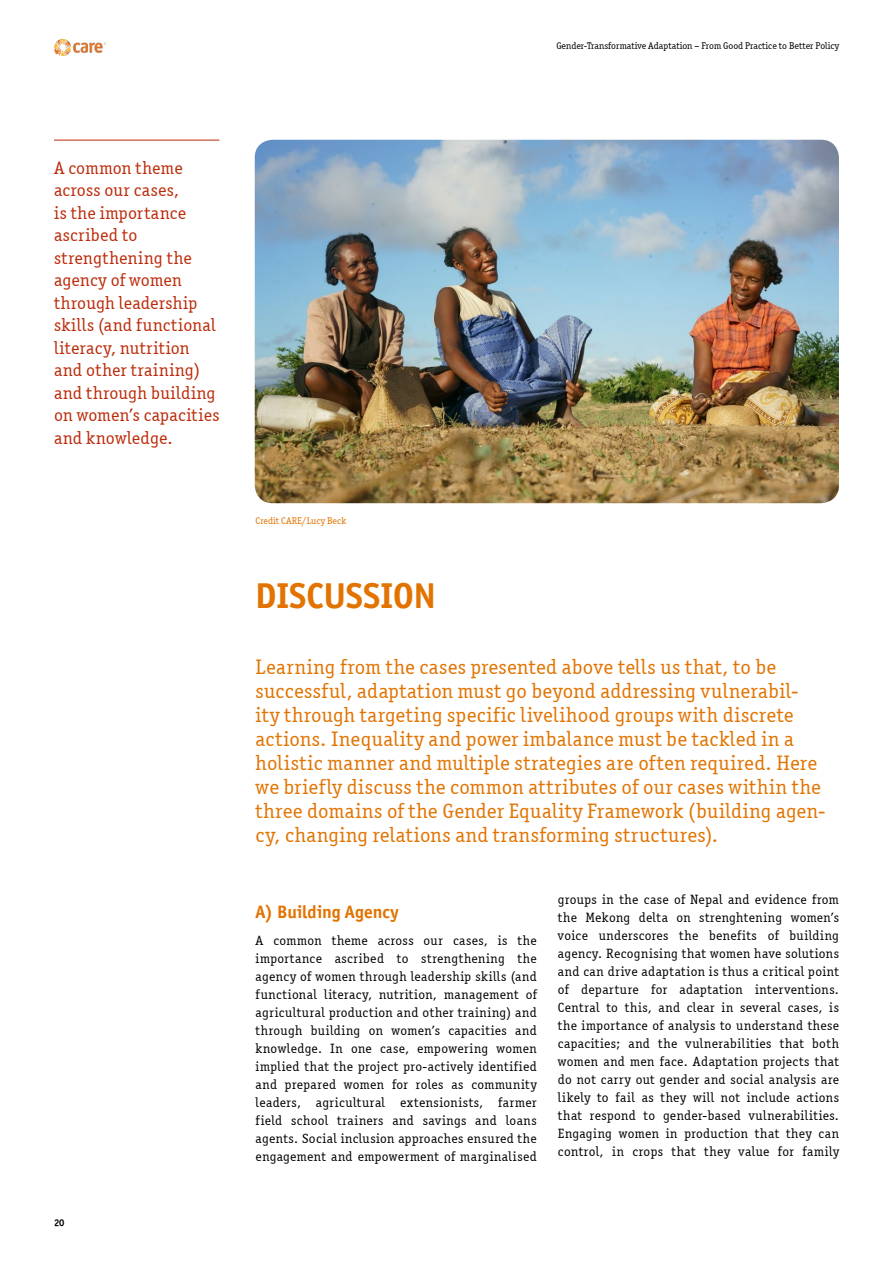
<style>
.page{position:relative;width:893px;height:1263px;background:#fff}
.page>*{position:absolute;margin:0;border:0;box-sizing:border-box;transform-origin:0 0}
.t1{font:700 36px "Officina Sans ITC Pro";color:#e27300}
.t2{font:21px/24px "Officina Serif ITCTT Book";letter-spacing:.02em;color:#e27300}
.t3{font:18px/22.5px "Officina Serif ITCTT Book";letter-spacing:.02em;color:#bb2b0a}
.t4{font:700 18px "Officina Sans ITC Pro";letter-spacing:.005em;color:#e27300}
.t5{font:13.5px/18px "Officina Serif ITCTT Book";letter-spacing:.035em;color:#000;text-align:justify}
.t6{font:9.75px "Officina Serif ITCTT Book";color:#000}
.t7{font:9.75px "Officina Serif ITCTT Book";color:#e27300}
.t8{font:9.75px "Officina Serif ITCTT Bold";color:#000}
</style>
<div class="page">
<img style="left:54px;top:39px;width:51px;height:17px">
<img style="left:255px;top:140px;width:584px;height:363px">
<hr style="left:54px;top:140px;width:165px;height:1px;background:#bb2b0a">
<p class="t6" style="left:556px;top:40px;width:284px">Gender-Transformative Adaptation – From Good Practice to Better Policy</p>
<p class="t3" style="left:54px;top:156px;width:167px">A common theme across our cases,<br>is the importance ascribed to strengthening the agency of women through leadership skills (and functional literacy, nutrition and other training) and through building on women’s capacities and knowledge.</p>
<p class="t8" style="left:54px;top:1216px;width:12px">20</p>
<p class="t7" style="left:256px;top:515px;width:92px">Credit CARE/Lucy Beck</p>
<h1 class="t1" style="left:255px;top:573px;width:182px">DISCUSSION</h1>
<p class="t2" style="left:256px;top:655px;width:571px">Learning from the cases presented above tells us that, to be successful, adaptation must go beyond addressing vulnerabil&shy;ity through targeting specific livelihood groups with discrete actions. Inequality and power imbalance must be tackled in a holistic manner and multiple strategies are often required. Here we briefly discuss the common attributes of our cases within the three domains of the Gender Equality Framework (building agen&shy;cy, changing relations and transforming structures).</p>
<h3 class="t4" style="left:256px;top:901px;width:144px">A) Building Agency</h3>
<p class="t5" style="left:256px;top:931px;width:283px">A common theme across our cases, is the importance ascribed to strengthening the agency of women through leadership skills (and functional literacy, nutrition, management of agricultural production and other training) and through building on women’s capacities and knowledge. In one case, empowering women implied that the project pro-actively identified and prepared women for roles as community leaders, agricultural extensionists, farmer field school trainers and savings and loans agents. Social inclusion approaches ensured the engagement and empowerment of marginalised</p>
<p class="t5" style="left:558px;top:890px;width:283px">groups in the case of Nepal and evidence from the Mekong delta on strenghtening women’s voice underscores the benefits of building agency. Recognising that women have solutions and can drive adaptation is thus a critical point of departure for adaptation interventions.<br>Central to this, and clear in several cases, is the importance of analysis to understand these capacities; and the vulnerabilities that both women and men face. Adaptation projects that do not carry out gender and social analysis are likely to fail as they will not include actions that respond to gender-based vulnerabilities.<br>Engaging women in production that they can control, in crops that they value for family</p>
</div>
